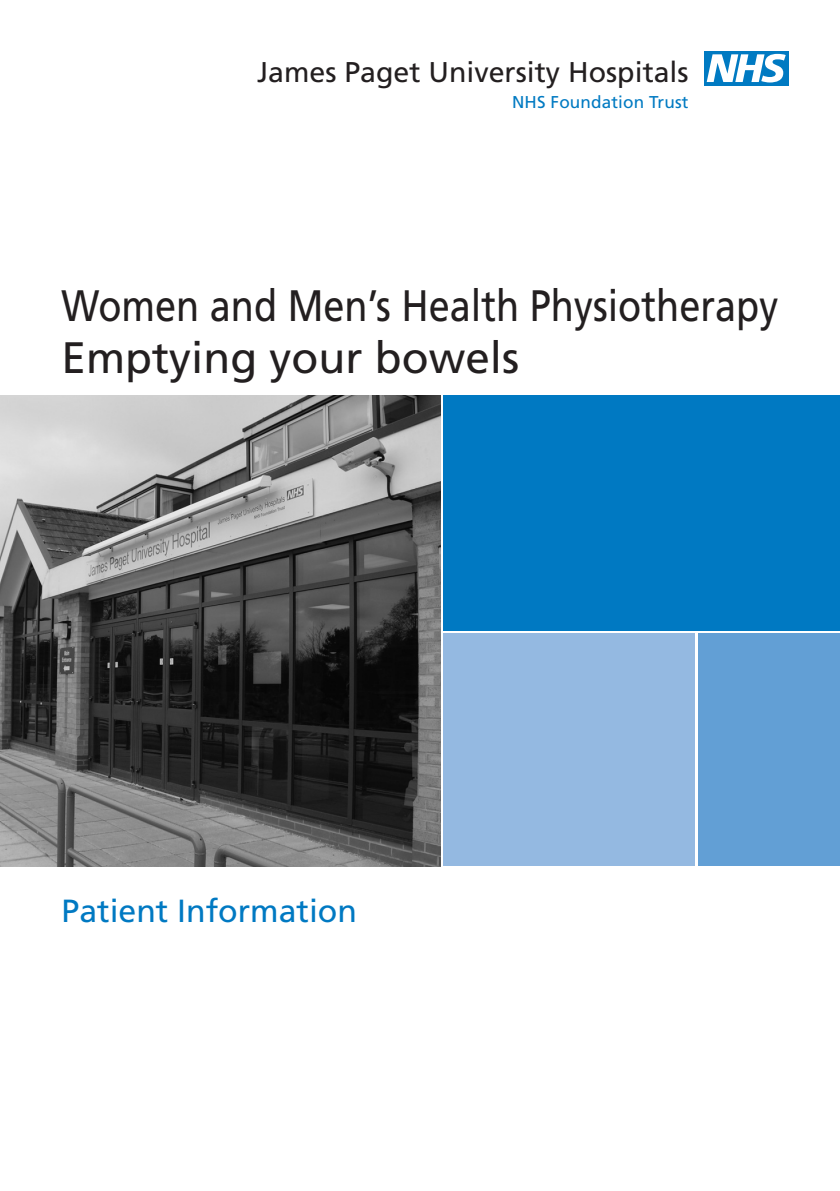
<style>
.page{position:relative;width:840px;height:1191px;background:#fff}
.page>*{position:absolute;margin:0;border:0;box-sizing:border-box;transform-origin:0 0}
.t1{font:44px "Frutiger";color:#231f20;scale:.86 1}
.t2{font:44px "Frutiger";color:#231f20}
.t3{font:32px "Frutiger";color:#0079c2}
.t4{font:28.6px "Frutiger";color:#231f20}
.t5{font:17.2px "Frutiger";letter-spacing:.01em;color:#007ac2}
</style>
<div class="page">
<div style="left:443px;top:395px;width:396px;height:236px;background:#0079c2"></div>
<img style="left:0;top:395px;width:440px;height:471px">
<div style="left:443px;top:633px;width:251px;height:233px;background:#94b9e1"></div>
<div style="left:697px;top:633px;width:142px;height:233px;background:#629fd5"></div>
<div style="left:704px;top:51px;width:84px;height:34px;background:#007ac2"></div>
<svg style="left:706px;top:54px;width:79px;height:28px"></svg>
<p class="t4" style="left:257px;top:56px;width:433px">James Paget University Hospitals</p>
<p class="t5" style="left:511px;top:92px;width:178px">NHS Foundation Trust</p>
<p class="t1" style="left:62px;top:279px;width:834px">Women and Men’s Health Physiotherapy</p>
<p class="t2" style="left:62px;top:332px;width:459px">Emptying your bowels</p>
<p class="t3" style="left:62px;top:892px;width:297px">Patient Information</p>
</div>
